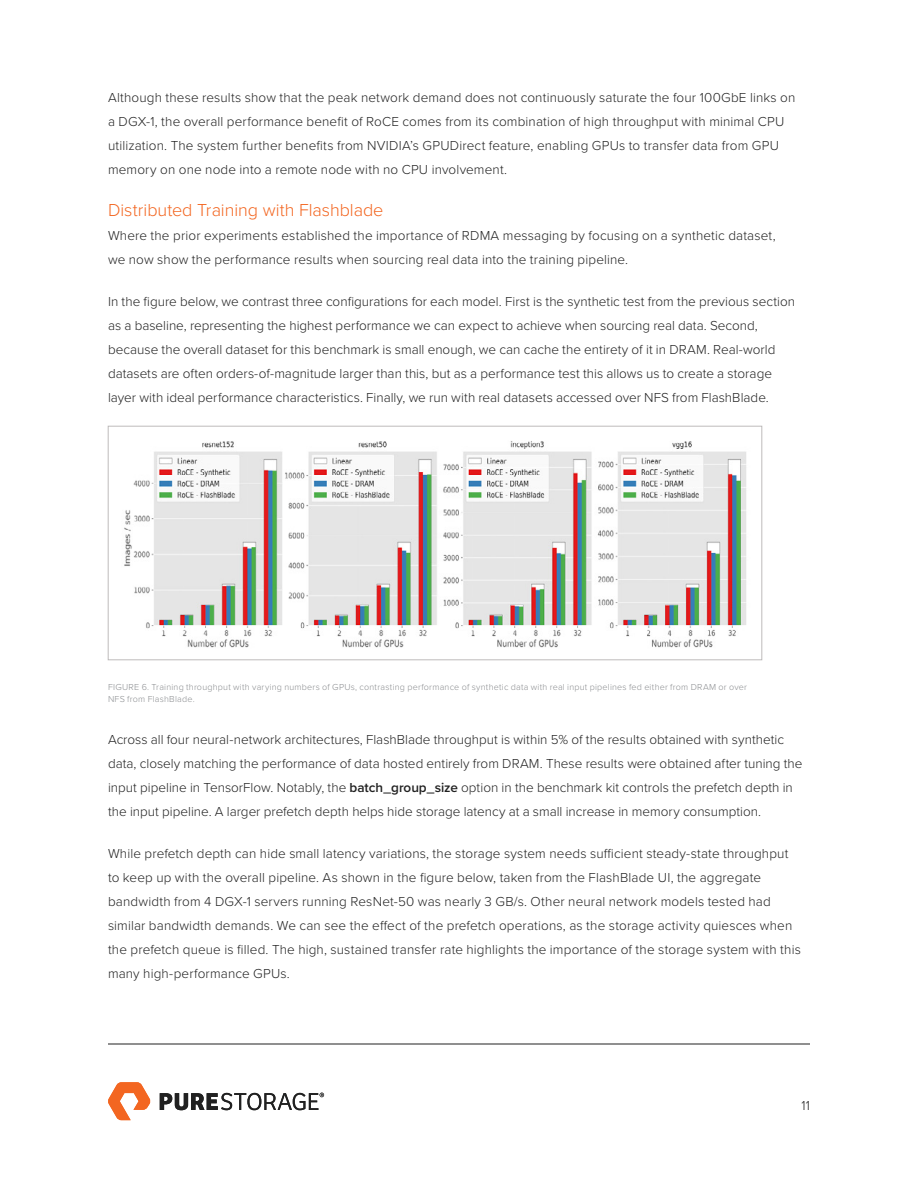
<style>
.page{position:relative;width:918px;height:1188px;background:#fff}
.page>*{position:absolute;margin:0;border:0;box-sizing:border-box;transform-origin:0 0}
.t1{font:300 18px "Proxima Nova";letter-spacing:-.005em;color:#f36621}
.t2{font:300 13.5px/24px "Proxima Nova";letter-spacing:.01em;color:#212121}
.t3{font:300 9px/12px "Proxima Nova";letter-spacing:.025em;color:#8b8d90}
.s1{font-weight:600}
</style>
<div class="page">
<img style="left:124px;top:441px;width:622px;height:207px">
<div style="left:108px;top:426px;width:654px;height:234px;border:1px solid #bebcbc"></div>
<svg style="left:108px;top:1082px;width:43px;height:38px"></svg>
<svg style="left:160px;top:1093px;width:164px;height:17px"></svg>
<hr style="left:108px;top:1044px;width:702px;height:1px;background:#212121">
<p class="t2" style="left:108px;top:86px;width:689px">Although these results show that the peak network demand does not continuously saturate the four 100GbE links on a DGX-1, the overall performance benefit of RoCE comes from its combination of high throughput with minimal CPU utilization. The system further benefits from NVIDIA’s GPUDirect feature, enabling GPUs to transfer data from GPU memory on one node into a remote node with no CPU involvement.</p>
<h1 class="t1" style="left:108px;top:199px;width:277px">Distributed Training with Flashblade</h1>
<p class="t2" style="left:108px;top:224px;width:669px">Where the prior experiments established the importance of RDMA messaging by focusing on a synthetic dataset, we now show the performance results when sourcing real data into the training pipeline.</p>
<p class="t2" style="left:108px;top:290px;width:689px">In the figure below, we contrast three configurations for each model. First is the synthetic test from the previous section as a baseline, representing the highest performance we can expect to achieve when sourcing real data. Second, because the overall dataset for this benchmark is small enough, we can cache the entirety of it in DRAM. Real-world datasets are often orders-of-magnitude larger than this, but as a performance test this allows us to create a storage layer with ideal performance characteristics. Finally, we run with real datasets accessed over NFS from FlashBlade.</p>
<p class="t3" style="left:108px;top:681px;width:641px">FIGURE 6. Training throughput with varying numbers of GPUs, contrasting performance of synthetic data with real input pipelines fed either from DRAM or over<br>NFS from FlashBlade.</p>
<p class="t2" style="left:108px;top:728px;width:696px">Across all four neural-network architectures, FlashBlade throughput is within 5% of the results obtained with synthetic data, closely matching the performance of data hosted entirely from DRAM. These results were obtained after tuning the input pipeline in TensorFlow. Notably, the <span class="s1">batch_group_size</span> option in the benchmark kit controls the prefetch depth in the input pipeline. A larger prefetch depth helps hide storage latency at a small increase in memory consumption.</p>
<p class="t2" style="left:108px;top:842px;width:694px">While prefetch depth can hide small latency variations, the storage system needs sufficient steady-state throughput to keep up with the overall pipeline. As shown in the figure below, taken from the FlashBlade UI, the aggregate bandwidth from 4 DGX-1 servers running ResNet-50 was nearly 3 GB/s. Other neural network models tested had similar bandwidth demands. We can see the effect of the prefetch operations, as the storage activity quiesces when the prefetch queue is filled. The high, sustained transfer rate highlights the importance of the storage system with this many high-performance GPUs.</p>
<p class="t2" style="left:801px;top:1094px;width:10px">11</p>
</div>
